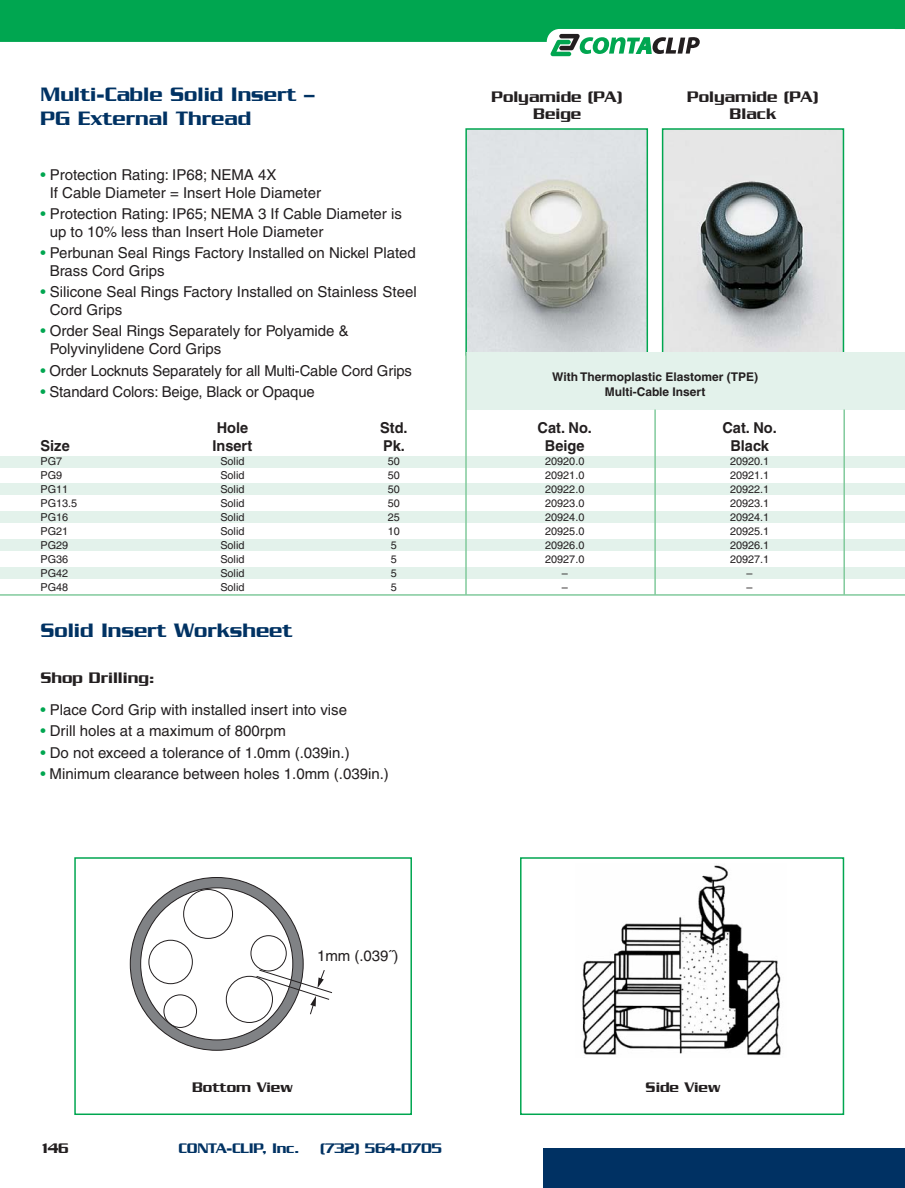
<style>
.page{position:relative;width:905px;height:1188px;background:#fff}
.page>*{position:absolute;margin:0;border:0;box-sizing:border-box;transform-origin:0 0}
.t1{font:500 21px/24px "Serpentine";color:#003263}
.t2{font:500 16.5px/16.5px "Serpentine";color:#231f20;text-align:center}
.t3{font:15px/18px "Helvetica";color:#231f20}
.t4{font:700 15px "Helvetica";color:#231f20}
.t5{font:500 15px "Serpentine";letter-spacing:-.02em;color:#003263}
.t6{font:500 15px "Serpentine";color:#231f20}
.t7{font:700 12px/15px "Helvetica";color:#231f20;text-align:center}
.t8{font:10.8px "Helvetica";color:#231f20}
.s1{color:#00a650}
</style>
<div class="page">
<img style="left:665px;top:131px;width:176px;height:221px">
<div style="left:662px;top:128px;width:182px;height:228px;border:2px solid #00a650"></div>
<img style="left:468px;top:131px;width:177px;height:221px">
<div style="left:465px;top:128px;width:183px;height:228px;border:2px solid #00a650"></div>
<div style="left:543px;top:1148px;width:361px;height:40px;background:#003163"></div>
<svg style="left:0;top:0;width:904px;height:56px"></svg>
<div style="left:466px;top:352px;width:438px;height:58px;background:#e3f2eb"></div>
<div style="left:0;top:568px;width:904px;height:11px;background:#e3f2eb"></div>
<div style="left:0;top:457px;width:904px;height:11px;background:#e3f2eb"></div>
<div style="left:0;top:483px;width:904px;height:11px;background:#e3f2eb"></div>
<div style="left:0;top:512px;width:904px;height:11px;background:#e3f2eb"></div>
<div style="left:0;top:540px;width:904px;height:11px;background:#e3f2eb"></div>
<hr style="left:465px;top:352px;width:1px;height:243px;background:#81ca9c">
<hr style="left:654px;top:410px;width:2px;height:185px;background:#81ca9c">
<img style="left:582px;top:865px;width:199px;height:191px">
<div style="left:520px;top:857px;width:324px;height:258px;border:2px solid #00a650"></div>
<svg style="left:130px;top:877px;width:202px;height:173px"></svg>
<div style="left:74px;top:857px;width:338px;height:258px;border:2px solid #00a650"></div>
<hr style="left:0;top:594px;width:904px;height:2px;background:#81ca9c">
<hr style="left:843px;top:410px;width:1px;height:185px;background:#81ca9c">
<h1 class="t1" style="left:40px;top:84px;width:275px">Multi-Cable Solid Insert –<br>PG External Thread</h1>
<p class="t2" style="left:491px;top:90px;width:133px">Polyamide (PA)<br>Beige</p>
<p class="t2" style="left:687px;top:90px;width:133px">Polyamide (PA)<br>Black</p>
<p class="t3" style="left:50px;top:167px;width:273px;text-indent:-9px"><span class="s1">•</span> Protection Rating: IP68; NEMA 4X<br>If Cable Diameter = Insert Hole Diameter</p>
<p class="t3" style="left:50px;top:206px;width:354px;text-indent:-9px"><span class="s1">•</span> Protection Rating: IP65; NEMA 3 If Cable Diameter is up to 10% less than Insert Hole Diameter</p>
<p class="t3" style="left:50px;top:245px;width:368px;text-indent:-9px"><span class="s1">•</span> Perbunan Seal Rings Factory Installed on Nickel Plated<br>Brass Cord Grips</p>
<p class="t3" style="left:50px;top:284px;width:368px;text-indent:-9px"><span class="s1">•</span> Silicone Seal Rings Factory Installed on Stainless Steel<br>Cord Grips</p>
<p class="t3" style="left:50px;top:324px;width:300px;text-indent:-9px"><span class="s1">•</span> Order Seal Rings Separately for Polyamide &amp;<br>Polyvinylidene Cord Grips</p>
<p class="t3" style="left:40px;top:363px;width:373px"><span class="s1">•</span> Order Locknuts Separately for all Multi-Cable Cord Grips</p>
<p class="t3" style="left:40px;top:384px;width:276px"><span class="s1">•</span> Standard Colors: Beige, Black or Opaque</p>
<p class="t4" style="left:217px;top:422px;width:33px">Hole</p>
<p class="t4" style="left:380px;top:422px;width:29px">Std.</p>
<p class="t4" style="left:537px;top:422px;width:56px">Cat. No.</p>
<p class="t4" style="left:722px;top:422px;width:56px">Cat. No.</p>
<p class="t4" style="left:41px;top:440px;width:31px">Size</p>
<p class="t4" style="left:212px;top:440px;width:41px">Insert</p>
<p class="t4" style="left:383px;top:440px;width:23px">Pk.</p>
<p class="t4" style="left:545px;top:440px;width:41px">Beige</p>
<p class="t4" style="left:730px;top:440px;width:40px">Black</p>
<p class="t8" style="left:40px;top:457px;width:23px">PG7</p>
<p class="t8" style="left:220px;top:457px;width:26px">Solid</p>
<p class="t8" style="left:388px;top:457px;width:14px">50</p>
<p class="t8" style="left:545px;top:457px;width:41px">20920.0</p>
<p class="t8" style="left:730px;top:457px;width:41px">20920.1</p>
<p class="t8" style="left:40px;top:471px;width:23px">PG9</p>
<p class="t8" style="left:220px;top:471px;width:26px">Solid</p>
<p class="t8" style="left:388px;top:471px;width:14px">50</p>
<p class="t8" style="left:545px;top:471px;width:41px">20921.0</p>
<p class="t8" style="left:730px;top:471px;width:41px">20921.1</p>
<p class="t8" style="left:40px;top:485px;width:29px">PG11</p>
<p class="t8" style="left:220px;top:485px;width:26px">Solid</p>
<p class="t8" style="left:388px;top:485px;width:14px">50</p>
<p class="t8" style="left:545px;top:485px;width:41px">20922.0</p>
<p class="t8" style="left:730px;top:485px;width:41px">20922.1</p>
<p class="t8" style="left:40px;top:499px;width:38px">PG13.5</p>
<p class="t8" style="left:220px;top:499px;width:26px">Solid</p>
<p class="t8" style="left:388px;top:499px;width:14px">50</p>
<p class="t8" style="left:545px;top:499px;width:41px">20923.0</p>
<p class="t8" style="left:730px;top:499px;width:41px">20923.1</p>
<p class="t8" style="left:40px;top:513px;width:29px">PG16</p>
<p class="t8" style="left:220px;top:513px;width:26px">Solid</p>
<p class="t8" style="left:388px;top:513px;width:14px">25</p>
<p class="t8" style="left:545px;top:513px;width:41px">20924.0</p>
<p class="t8" style="left:730px;top:513px;width:41px">20924.1</p>
<p class="t8" style="left:40px;top:527px;width:29px">PG21</p>
<p class="t8" style="left:220px;top:527px;width:26px">Solid</p>
<p class="t8" style="left:388px;top:527px;width:14px">10</p>
<p class="t8" style="left:545px;top:527px;width:41px">20925.0</p>
<p class="t8" style="left:730px;top:527px;width:41px">20925.1</p>
<p class="t8" style="left:40px;top:541px;width:29px">PG29</p>
<p class="t8" style="left:220px;top:541px;width:26px">Solid</p>
<p class="t8" style="left:391px;top:541px;width:8px">5</p>
<p class="t8" style="left:545px;top:541px;width:41px">20926.0</p>
<p class="t8" style="left:730px;top:541px;width:41px">20926.1</p>
<p class="t8" style="left:40px;top:555px;width:29px">PG36</p>
<p class="t8" style="left:220px;top:555px;width:26px">Solid</p>
<p class="t8" style="left:391px;top:555px;width:8px">5</p>
<p class="t8" style="left:545px;top:555px;width:41px">20927.0</p>
<p class="t8" style="left:730px;top:555px;width:41px">20927.1</p>
<p class="t8" style="left:40px;top:569px;width:29px">PG42</p>
<p class="t8" style="left:220px;top:569px;width:26px">Solid</p>
<p class="t8" style="left:391px;top:569px;width:8px">5</p>
<p class="t8" style="left:561px;top:569px;width:8px">–</p>
<p class="t8" style="left:746px;top:569px;width:8px">–</p>
<p class="t8" style="left:40px;top:583px;width:29px">PG48</p>
<p class="t8" style="left:220px;top:583px;width:26px">Solid</p>
<p class="t8" style="left:391px;top:583px;width:8px">5</p>
<p class="t8" style="left:561px;top:583px;width:8px">–</p>
<p class="t8" style="left:746px;top:583px;width:8px">–</p>
<h1 class="t1" style="left:40px;top:620px;width:253px">Solid Insert Worksheet</h1>
<p class="t7" style="left:552px;top:370px;width:207px">With Thermoplastic Elastomer (TPE)<br>Multi-Cable Insert</p>
<p class="t2" style="left:40px;top:671px;width:116px">Shop Drilling:</p>
<p class="t3" style="left:40px;top:702px;width:308px"><span class="s1">•</span> Place Cord Grip with installed insert into vise</p>
<p class="t3" style="left:40px;top:724px;width:247px"><span class="s1">•</span> Drill holes at a maximum of 800rpm</p>
<p class="t3" style="left:40px;top:745px;width:311px"><span class="s1">•</span> Do not exceed a tolerance of 1.0mm (.039in.)</p>
<p class="t3" style="left:40px;top:766px;width:350px"><span class="s1">•</span> Minimum clearance between holes 1.0mm (.039in.)</p>
<p class="t3" style="left:317px;top:948px;width:83px">1mm (.039˝)</p>
<p class="t6" style="left:192px;top:1082px;width:102px">Bottom View</p>
<p class="t6" style="left:645px;top:1082px;width:76px">Side View</p>
<p class="t6" style="left:42px;top:1143px;width:28px">146</p>
<p class="t5" style="left:179px;top:1143px;width:123px">CONTA-CLIP, Inc.</p>
<p class="t5" style="left:320px;top:1143px;width:124px">(732) 564-0705</p>
</div>
